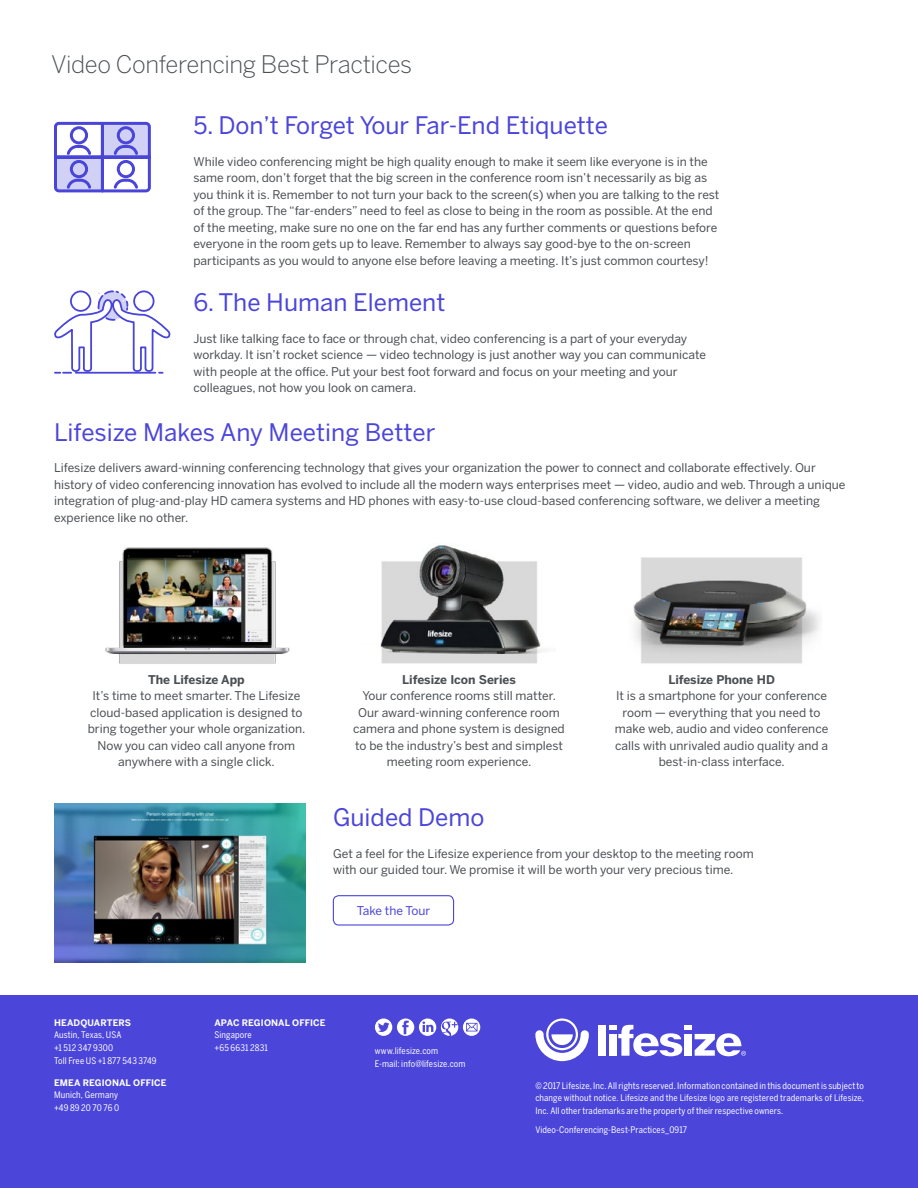
<style>
.page{position:relative;width:918px;height:1188px;background:#fff}
.page>*{position:absolute;margin:0;border:0;box-sizing:border-box;transform-origin:0 0}
.t1{font:24px "Benton Sans";color:#4b45da}
.t2{font:300 24px "Benton Sans";letter-spacing:-.015em;color:#4b4f54}
.t3{font:12px/16.5px "Benton Sans";color:#4b4f54}
.t4{font:700 12px "Benton Sans";color:#4b4f54}
.t5{font:12px "Benton Sans";color:#4b45da}
.t6{font:9px/12.8px "Benton Sans Cond";letter-spacing:.015em;color:#fff}
.t7{font:700 9px "Benton Sans";letter-spacing:.01em;color:#fff}
</style>
<div class="page">
<div style="left:0;top:996px;width:918px;height:192px;background:#4b45da"></div>
<svg style="left:375px;top:1019px;width:105px;height:17px"></svg>
<svg style="left:535px;top:1019px;width:54px;height:42px"></svg>
<div style="left:609px;top:1025px;width:8px;height:5px;background:#fff"></div>
<div style="left:609px;top:1034px;width:8px;height:22px;background:#fff"></div>
<div style="left:598px;top:1025px;width:7px;height:31px;background:#fff"></div>
<div style="left:684px;top:1025px;width:8px;height:5px;background:#fff"></div>
<div style="left:684px;top:1034px;width:8px;height:22px;background:#fff"></div>
<svg style="left:695px;top:1033px;width:51px;height:23px"></svg>
<svg style="left:618px;top:1025px;width:64px;height:31px"></svg>
<img style="left:54px;top:803px;width:252px;height:160px">
<img style="left:380px;top:545px;width:163px;height:119px">
<img style="left:633px;top:557px;width:187px;height:107px">
<img style="left:105px;top:547px;width:185px;height:117px">
<div style="left:333px;top:895px;width:121px;height:31px;border:1px solid #4b45da;border-radius:5px"></div>
<svg style="left:54px;top:121px;width:97px;height:72px"></svg>
<svg style="left:54px;top:290px;width:117px;height:84px"></svg>
<h1 class="t2" style="left:51px;top:50px;width:363px">Video Conferencing Best Practices</h1>
<h1 class="t1" style="left:193px;top:112px;width:416px">5. Don’t Forget Your Far-End Etiquette</h1>
<p class="t3" style="left:194px;top:153px;width:527px">While video conferencing might be high quality enough to make it seem like everyone is in the same room, don’t forget that the big screen in the conference room isn’t necessarily as big as you think it is. Remember to not turn your back to the screen(s) when you are talking to the rest of the group. The “far-enders” need to feel as close to being in the room as possible. At the end of the meeting, make sure no one on the far end has any further comments or questions before everyone in the room gets up to leave. Remember to always say good-bye to the on-screen participants as you would to anyone else before leaving a meeting. It’s just common courtesy!</p>
<h1 class="t1" style="left:194px;top:289px;width:253px">6. The Human Element</h1>
<p class="t3" style="left:194px;top:330px;width:514px">Just like talking face to face or through chat, video conferencing is a part of your everyday workday. It isn’t rocket science — video technology is just another way you can communicate with people at the office. Put your best foot forward and focus on your meeting and your colleagues, not how you look on camera.</p>
<h1 class="t1" style="left:54px;top:418px;width:383px">Lifesize Makes Any Meeting Better</h1>
<p class="t3" style="left:54px;top:460px;width:793px">Lifesize delivers award-winning conferencing technology that gives your organization the power to connect and collaborate effectively. Our history of video conferencing innovation has evolved to include all the modern ways enterprises meet — video, audio and web. Through a unique integration of plug-and-play HD camera systems and HD phones with easy-to-use cloud-based conferencing software, we deliver a meeting experience like no other.</p>
<p class="t4" style="left:148px;top:672px;width:98px">The Lifesize App</p>
<p class="t3" style="left:88px;top:687px;width:219px;text-align:center">It’s time to meet smarter. The Lifesize cloud-based application is designed to bring together your whole organization.<br>Now you can video call anyone from anywhere with a single click.</p>
<p class="t4" style="left:402px;top:672px;width:115px">Lifesize Icon Series</p>
<p class="t3" style="left:353px;top:687px;width:213px;text-align:center">Your conference rooms still matter.<br>Our award-winning conference room camera and phone system is designed to be the industry’s best and simplest meeting room experience.</p>
<p class="t4" style="left:668px;top:672px;width:108px">Lifesize Phone HD</p>
<p class="t3" style="left:615px;top:687px;width:215px;text-align:center">It is a smartphone for your conference room — everything that you need to make web, audio and video conference calls with unrivaled audio quality and a best-in-class interface.</p>
<h1 class="t1" style="left:333px;top:803px;width:153px">Guided Demo</h1>
<p class="t3" style="left:333px;top:845px;width:422px">Get a feel for the Lifesize experience from your desktop to the meeting room with our guided tour. We promise it will be worth your very precious time.</p>
<p class="t5" style="left:357px;top:903px;width:75px">Take the Tour</p>
<p class="t7" style="left:54px;top:1017px;width:79px">HEADQUARTERS</p>
<p class="t6" style="left:54px;top:1029px;width:104px">Austin, Texas, USA<br>+1 512 347 9300<br>Toll Free US +1 877 543 3749</p>
<p class="t7" style="left:54px;top:1077px;width:114px">EMEA REGIONAL OFFICE</p>
<p class="t6" style="left:54px;top:1089px;width:67px">Munich, Germany +49 89 20 70 76 0</p>
<p class="t7" style="left:214px;top:1017px;width:113px">APAC REGIONAL OFFICE</p>
<p class="t6" style="left:214px;top:1029px;width:55px">Singapore +65 6631 2831</p>
<p class="t6" style="left:375px;top:1044px;width:92px">www.lifesize.com<br>E-mail: info@lifesize.com</p>
<p class="t6" style="left:535px;top:1079px;width:330px;text-align:justify">© 2017 Lifesize, Inc. All rights reserved. Information contained in this document is subject to change without notice. Lifesize and the Lifesize logo are registered trademarks of Lifesize, Inc. All other trademarks are the property of their respective owners.</p>
<p class="t6" style="left:535px;top:1123px;width:153px">Video-Conferencing-Best-Practices_0917</p>
</div>
